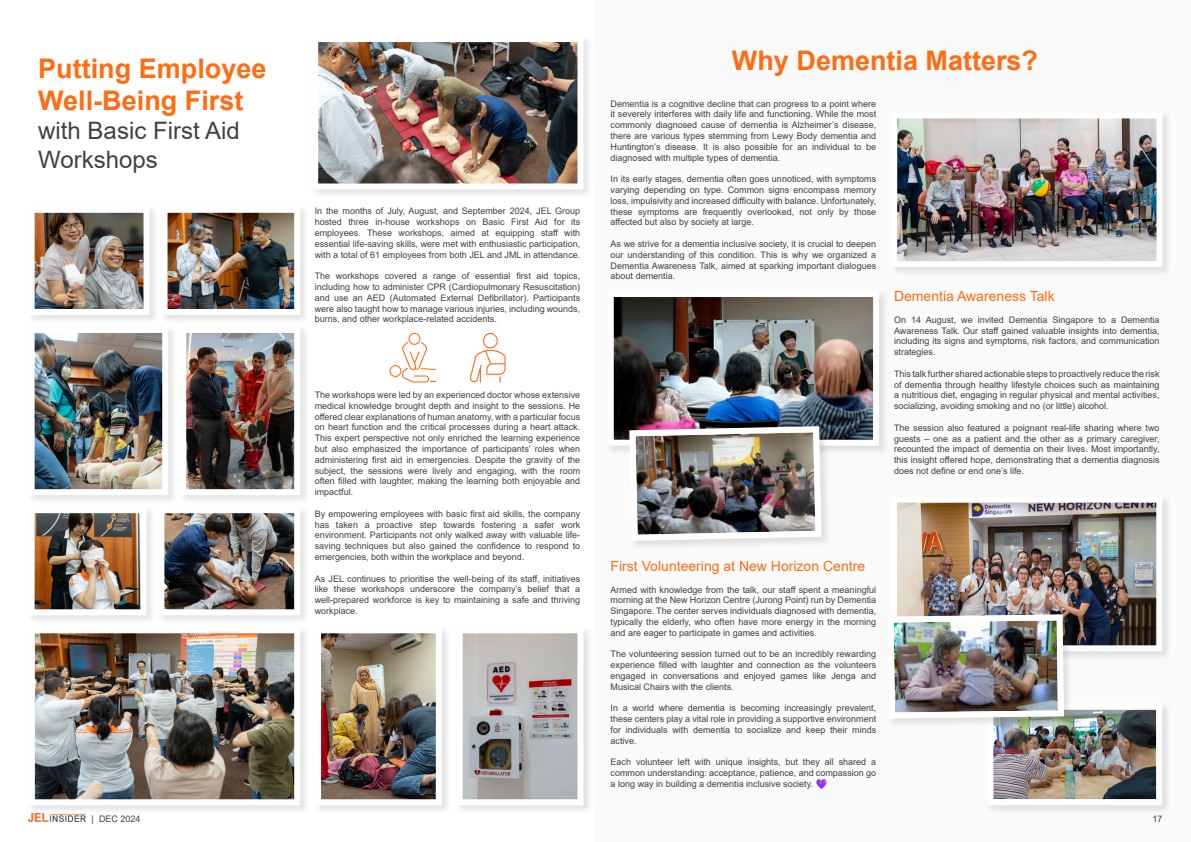
<style>
.page{position:relative;width:1191px;height:842px;background:#fff}
.page>*{position:absolute;margin:0;border:0;box-sizing:border-box;transform-origin:0 0}
.t1{font:700 27px/32.4px "Arial";color:#ff6c11}
.t2{font:24px/28.8px "Arial";color:#414042}
.t3{font:14px "Arial";color:#ff6c11}
.t4{font:9px/10.8px "Arial";color:#414042;text-align:justify}
</style>
<div class="page">
<div style="left:595px;top:0;width:596px;height:842px;background:#fafafa"></div>
<img style="left:29px;top:815px;width:57px;height:7px">
<div style="left:27px;top:325px;width:151px;height:180px;background:#424040;opacity:.14"></div>
<img style="left:34px;top:332px;width:137px;height:166px">
<div style="left:27px;top:625px;width:283px;height:190px;background:#424040;opacity:.14"></div>
<img style="left:34px;top:633px;width:269px;height:175px">
<div style="left:160px;top:205px;width:150px;height:120px;background:#424040;opacity:.14"></div>
<img style="left:166px;top:211px;width:137px;height:107px">
<div style="left:156px;top:505px;width:154px;height:120px;background:#424040;opacity:.14"></div>
<img style="left:164px;top:513px;width:139px;height:105px">
<div style="left:606px;top:289px;width:282px;height:167px;background:#efefef"></div>
<svg style="left:606px;top:289px;width:276px;height:159px"></svg>
<img style="left:611px;top:294px;width:265px;height:250px">
<div style="left:889px;top:111px;width:283px;height:166px;background:#f4f4f4"></div>
<img style="left:891px;top:113px;width:274px;height:157px">
<svg style="left:816px;top:779px;width:10px;height:10px"></svg>
<img style="left:897px;top:500px;width:268px;height:111px">
<img style="left:891px;top:611px;width:277px;height:200px">
<div style="left:27px;top:205px;width:132px;height:120px;background:#424040;opacity:.14"></div>
<img style="left:34px;top:212px;width:118px;height:106px">
<div style="left:27px;top:505px;width:129px;height:120px;background:#424040;opacity:.14"></div>
<img style="left:34px;top:512px;width:115px;height:106px">
<div style="left:310px;top:34px;width:283px;height:165px;background:#424040;opacity:.14"></div>
<img style="left:317px;top:41px;width:269px;height:151px">
<div style="left:455px;top:625px;width:138px;height:190px;background:#424040;opacity:.14"></div>
<svg style="left:462px;top:633px;width:124px;height:175px;background:#b3afb0"></svg>
<div style="left:313px;top:625px;width:138px;height:190px;background:#424040;opacity:.14"></div>
<img style="left:321px;top:633px;width:124px;height:175px">
<div style="left:178px;top:325px;width:132px;height:180px;background:#424040;opacity:.14"></div>
<img style="left:186px;top:332px;width:117px;height:166px">
<svg style="left:470px;top:333px;width:35px;height:50px"></svg>
<svg style="left:389px;top:333px;width:47px;height:49px"></svg>
<h1 class="t1" style="left:38px;top:54px;width:230px">Putting Employee<br>Well-Being First</h1>
<h2 class="t2" style="left:38px;top:118px;width:203px">with Basic First Aid<br>Workshops</h2>
<p class="t4" style="left:315px;top:207px;width:267px">In the months of July, August, and September 2024, JEL Group hosted three in-house workshops on Basic First Aid for its employees. These workshops, aimed at equipping staff with essential life-saving skills, were met with enthusiastic participation, with a total of 61 employees from both JEL and JML in attendance.</p>
<p class="t4" style="left:315px;top:271px;width:267px">The workshops covered a range of essential first aid topics, including how to administer CPR (Cardiopulmonary Resuscitation) and use an AED (Automated External Defibrillator). Participants were also taught how to manage various injuries, including wounds, burns, and other workplace-related accidents.</p>
<p class="t4" style="left:315px;top:390px;width:267px">The workshops were led by an experienced doctor whose extensive medical knowledge brought depth and insight to the sessions. He offered clear explanations of human anatomy, with a particular focus on heart function and the critical processes during a heart attack.<br>This expert perspective not only enriched the learning experience but also emphasized the importance of participants’ roles when administering first aid in emergencies. Despite the gravity of the subject, the sessions were lively and engaging, with the room often filled with laughter, making the learning both enjoyable and impactful.</p>
<p class="t4" style="left:315px;top:508px;width:267px">By empowering employees with basic first aid skills, the company has taken a proactive step towards fostering a safer work environment. Participants not only walked away with valuable life&shy;saving techniques but also gained the confidence to respond to emergencies, both within the workplace and beyond.</p>
<p class="t4" style="left:315px;top:573px;width:267px">As JEL continues to prioritise the well-being of its staff, initiatives like these workshops underscore the company’s belief that a well-prepared workforce is key to maintaining a safe and thriving workplace.</p>
<h1 class="t1" style="left:732px;top:46px;width:308px">Why Dementia Matters?</h1>
<p class="t4" style="left:610px;top:99px;width:267px">Dementia is a cognitive decline that can progress to a point where it severely interferes with daily life and functioning. While the most commonly diagnosed cause of dementia is Alzheimer’s disease, there are various types stemming from Lewy Body dementia and Huntington’s disease. It is also possible for an individual to be diagnosed with multiple types of dementia.</p>
<p class="t4" style="left:610px;top:175px;width:267px">In its early stages, dementia often goes unnoticed, with symptoms varying depending on type. Common signs encompass memory loss, impulsivity and increased difficulty with balance. Unfortunately, these symptoms are frequently overlooked, not only by those affected but also by society at large.</p>
<p class="t4" style="left:610px;top:239px;width:267px">As we strive for a dementia inclusive society, it is crucial to deepen our understanding of this condition. This is why we organized a Dementia Awareness Talk, aimed at sparking important dialogues about dementia.</p>
<h3 class="t3" style="left:894px;top:291px;width:162px">Dementia Awareness Talk</h3>
<p class="t4" style="left:894px;top:315px;width:267px">On 14 August, we invited Dementia Singapore to a Dementia Awareness Talk. Our staff gained valuable insights into dementia, including its signs and symptoms, risk factors, and communication strategies.</p>
<p class="t4" style="left:894px;top:369px;width:267px">This talk further shared actionable steps to proactively reduce the risk of dementia through healthy lifestyle choices such as maintaining a nutritious diet, engaging in regular physical and mental activities, socializing, avoiding smoking and no (or little) alcohol.</p>
<p class="t4" style="left:894px;top:423px;width:267px">The session also featured a poignant real-life sharing where two guests – one as a patient and the other as a primary caregiver, recounted the impact of dementia on their lives. Most importantly, this insight offered hope, demonstrating that a dementia diagnosis does not define or end one’s life.</p>
<h3 class="t3" style="left:610px;top:561px;width:256px">First Volunteering at New Horizon Centre</h3>
<p class="t4" style="left:610px;top:584px;width:267px">Armed with knowledge from the talk, our staff spent a meaningful morning at the New Horizon Centre (Jurong Point) run by Dementia Singapore. The center serves individuals diagnosed with dementia, typically the elderly, who often have more energy in the morning and are eager to participate in games and activities.</p>
<p class="t4" style="left:610px;top:650px;width:267px">The volunteering session turned out to be an incredibly rewarding experience filled with laughter and connection as the volunteers engaged in conversations and enjoyed games like Jenga and Musical Chairs with the clients.</p>
<p class="t4" style="left:610px;top:704px;width:267px">In a world where dementia is becoming increasingly prevalent, these centers play a vital role in providing a supportive environment for individuals with dementia to socialize and keep their minds active.</p>
<p class="t4" style="left:610px;top:758px;width:267px">Each volunteer left with unique insights, but they all shared a common understanding: acceptance, patience, and compassion go a long way in building a dementia inclusive society.</p>
<p class="t4" style="left:92px;top:814px;width:50px">| DEC 2024</p>
<p class="t4" style="left:1152px;top:814px;width:12px">17</p>
</div>
